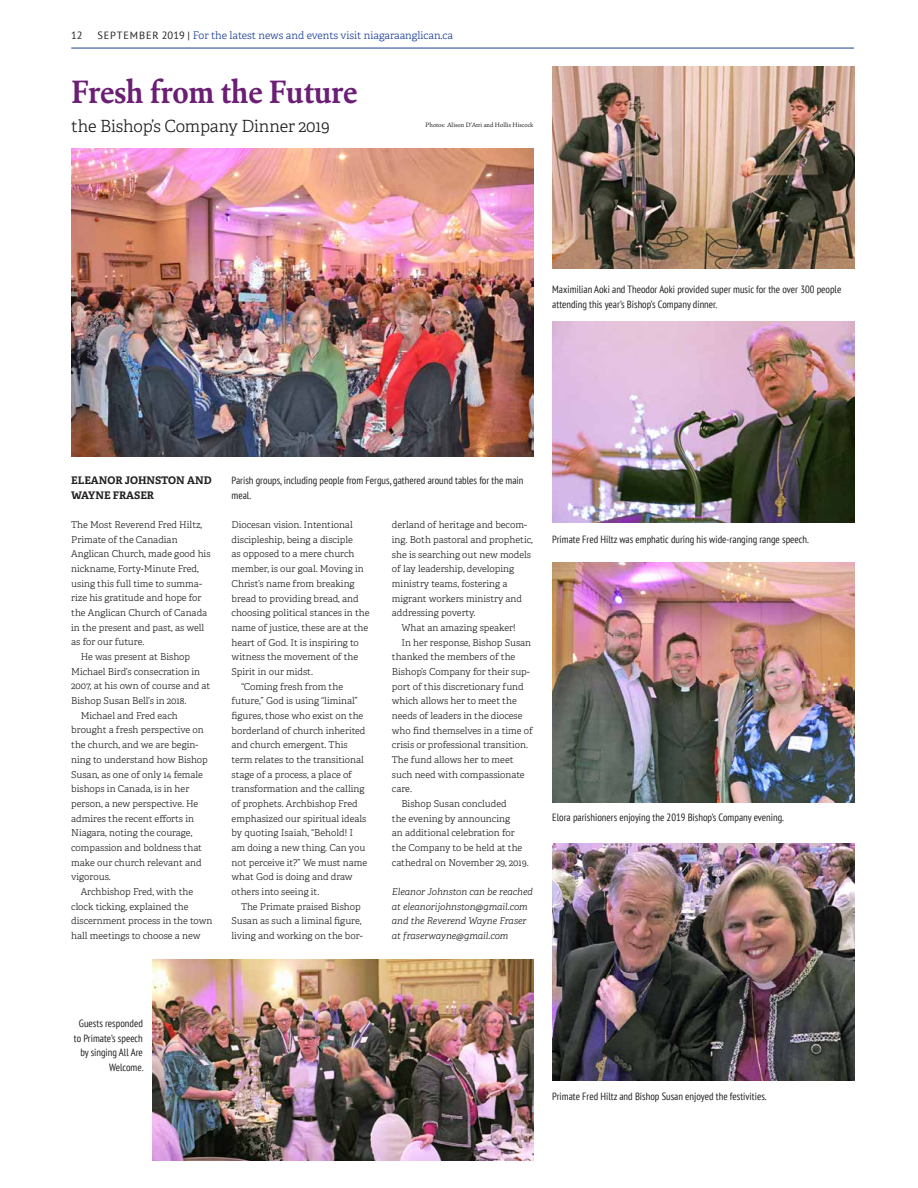
<style>
.page{position:relative;width:918px;height:1188px;background:#fff}
.page>*{position:absolute;margin:0;border:0;box-sizing:border-box;transform-origin:0 0}
.t1{font:700 32.55px "Cala";letter-spacing:-.01em;color:#6b1e74;scale:.95 1}
.t2{font:300 16.8px "Adelle";letter-spacing:-.01em;color:#231f20}
.t3{font:condensed 10.5px/14.7px "PT Sans";color:#231f20}
.t4{font:300 10.5px "Adelle";color:#1c3e94}
.t5{font:700 10.5px/14.7px "Adelle";color:#231f20}
.t6{font:10.5px "PT Sans";color:#231f20}
.t7{font:300 9.45px "Adelle";color:#231f20}
.t8{font:italic 300 9.45px/14.7px "Adelle";color:#231f20}
.t9{font:6.3px "Cala";color:#231f20}
.s1{font-family:"PT Sans";font-weight:400;color:#231f20}
</style>
<div class="page">
<hr style="left:71px;top:48px;width:783px;height:1px;background:#1c3e94">
<img style="left:552px;top:67px;width:302px;height:201px">
<img style="left:71px;top:148px;width:462px;height:308px">
<img style="left:552px;top:322px;width:302px;height:201px">
<img style="left:552px;top:562px;width:302px;height:240px">
<img style="left:552px;top:843px;width:302px;height:238px">
<img style="left:152px;top:960px;width:381px;height:201px">
<p class="t6" style="left:71px;top:29px;width:13px">12</p>
<p class="t4" style="left:97px;top:29px;width:357px"><span class="s1">SEPTEMBER 2019 |</span> For the latest news and events visit niagaraanglican.ca</p>
<h1 class="t1" style="left:71px;top:71px;width:303px">Fresh from the Future</h1>
<h2 class="t2" style="left:71px;top:116px;width:260px">the Bishop’s Company Dinner 2019</h2>
<p class="t9" style="left:426px;top:121px;width:109px">Photos: Alison D'Atri and Hollis Hiscock</p>
<p class="t3" style="left:552px;top:282px;width:291px">Maximilian Aoki and Theodor Aoki provided super music for the over 300 people attending this year’s Bishop’s Company dinner.</p>
<p class="t5" style="left:71px;top:473px;width:142px">ELEANOR JOHNSTON AND<br>WAYNE FRASER</p>
<p class="t7" style="left:71px;top:519px;width:132px">The Most Reverend Fred Hiltz,</p>
<p class="t7" style="left:71px;top:534px;width:108px">Primate of the Canadian</p>
<p class="t7" style="left:71px;top:548px;width:141px">Anglican Church, made good his</p>
<p class="t7" style="left:71px;top:563px;width:129px">nickname, Forty-Minute Fred,</p>
<p class="t7" style="left:71px;top:578px;width:132px">using this full time to summa-</p>
<p class="t7" style="left:71px;top:592px;width:132px">rize his gratitude and hope for</p>
<p class="t7" style="left:71px;top:607px;width:138px">the Anglican Church of Canada</p>
<p class="t7" style="left:71px;top:622px;width:135px">in the present and past, as well</p>
<p class="t7" style="left:71px;top:636px;width:75px">as for our future.</p>
<p class="t7" style="left:81px;top:651px;width:111px">He was present at Bishop</p>
<p class="t7" style="left:71px;top:666px;width:130px">Michael Bird’s consecration in</p>
<p class="t7" style="left:71px;top:680px;width:140px">2007, at his own of course and at</p>
<p class="t7" style="left:71px;top:695px;width:117px">Bishop Susan Bell’s in 2018.</p>
<p class="t7" style="left:81px;top:710px;width:99px">Michael and Fred each</p>
<p class="t7" style="left:71px;top:724px;width:134px">brought a fresh perspective on</p>
<p class="t7" style="left:71px;top:739px;width:129px">the church, and we are begin-</p>
<p class="t7" style="left:71px;top:754px;width:138px">ning to understand how Bishop</p>
<p class="t7" style="left:71px;top:768px;width:133px">Susan, as one of only 14 female</p>
<p class="t7" style="left:71px;top:783px;width:120px">bishops in Canada, is in her</p>
<p class="t7" style="left:71px;top:798px;width:129px">person, a new perspective. He</p>
<p class="t7" style="left:71px;top:812px;width:124px">admires the recent efforts in</p>
<p class="t7" style="left:71px;top:827px;width:123px">Niagara, noting the courage,</p>
<p class="t7" style="left:71px;top:842px;width:132px">compassion and boldness that</p>
<p class="t7" style="left:71px;top:856px;width:132px">make our church relevant and</p>
<p class="t7" style="left:71px;top:871px;width:41px">vigorous.</p>
<p class="t7" style="left:81px;top:886px;width:114px">Archbishop Fred, with the</p>
<p class="t7" style="left:71px;top:900px;width:119px">clock ticking, explained the</p>
<p class="t7" style="left:71px;top:915px;width:143px">discernment process in the town</p>
<p class="t7" style="left:71px;top:930px;width:131px">hall meetings to choose a new</p>
<p class="t3" style="left:232px;top:473px;width:293px">Parish groups, including people from Fergus, gathered around tables for the main meal.</p>
<p class="t7" style="left:232px;top:519px;width:123px">Diocesan vision. Intentional</p>
<p class="t7" style="left:232px;top:534px;width:123px">discipleship, being a disciple</p>
<p class="t7" style="left:232px;top:548px;width:124px">as opposed to a mere church</p>
<p class="t7" style="left:232px;top:563px;width:134px">member, is our goal. Moving in</p>
<p class="t7" style="left:232px;top:578px;width:125px">Christ’s name from breaking</p>
<p class="t7" style="left:232px;top:592px;width:129px">bread to providing bread, and</p>
<p class="t7" style="left:232px;top:607px;width:139px">choosing political stances in the</p>
<p class="t7" style="left:232px;top:622px;width:138px">name of justice, these are at the</p>
<p class="t7" style="left:232px;top:636px;width:129px">heart of God. It is inspiring to</p>
<p class="t7" style="left:232px;top:651px;width:128px">witness the movement of the</p>
<p class="t7" style="left:232px;top:666px;width:83px">Spirit in our midst.</p>
<p class="t7" style="left:241px;top:680px;width:104px">“Coming fresh from the</p>
<p class="t7" style="left:232px;top:695px;width:128px">future,” God is using “liminal”</p>
<p class="t7" style="left:232px;top:710px;width:133px">figures, those who exist on the</p>
<p class="t7" style="left:232px;top:724px;width:135px">borderland of church inherited</p>
<p class="t7" style="left:232px;top:739px;width:118px">and church emergent. This</p>
<p class="t7" style="left:232px;top:754px;width:134px">term relates to the transitional</p>
<p class="t7" style="left:232px;top:769px;width:122px">stage of a process, a place of</p>
<p class="t7" style="left:232px;top:783px;width:134px">transformation and the calling</p>
<p class="t7" style="left:232px;top:798px;width:128px">of prophets. Archbishop Fred</p>
<p class="t7" style="left:232px;top:813px;width:136px">emphasized our spiritual ideals</p>
<p class="t7" style="left:232px;top:827px;width:123px">by quoting Isaiah, “Behold! I</p>
<p class="t7" style="left:232px;top:842px;width:135px">am doing a new thing. Can you</p>
<p class="t7" style="left:232px;top:857px;width:137px">not perceive it?” We must name</p>
<p class="t7" style="left:232px;top:871px;width:122px">what God is doing and draw</p>
<p class="t7" style="left:232px;top:886px;width:89px">others into seeing it.</p>
<p class="t7" style="left:241px;top:901px;width:121px">The Primate praised Bishop</p>
<p class="t7" style="left:232px;top:915px;width:131px">Susan as such a liminal figure,</p>
<p class="t7" style="left:232px;top:930px;width:133px">living and working on the bor-</p>
<p class="t7" style="left:392px;top:519px;width:137px">derland of heritage and becom-</p>
<p class="t7" style="left:392px;top:534px;width:142px">ing. Both pastoral and prophetic,</p>
<p class="t7" style="left:392px;top:549px;width:141px">she is searching out new models</p>
<p class="t7" style="left:392px;top:563px;width:124px">of lay leadership, developing</p>
<p class="t7" style="left:392px;top:578px;width:117px">ministry teams, fostering a</p>
<p class="t7" style="left:392px;top:593px;width:132px">migrant workers ministry and</p>
<p class="t7" style="left:392px;top:607px;width:85px">addressing poverty.</p>
<p class="t7" style="left:401px;top:622px;width:116px">What an amazing speaker!</p>
<p class="t7" style="left:401px;top:637px;width:131px">In her response, Bishop Susan</p>
<p class="t7" style="left:392px;top:651px;width:125px">thanked the members of the</p>
<p class="t7" style="left:392px;top:666px;width:139px">Bishop’s Company for their sup-</p>
<p class="t7" style="left:392px;top:681px;width:133px">port of this discretionary fund</p>
<p class="t7" style="left:392px;top:695px;width:126px">which allows her to meet the</p>
<p class="t7" style="left:392px;top:710px;width:132px">needs of leaders in the diocese</p>
<p class="t7" style="left:392px;top:725px;width:142px">who find themselves in a time of</p>
<p class="t7" style="left:392px;top:739px;width:138px">crisis or professional transition.</p>
<p class="t7" style="left:392px;top:754px;width:123px">The fund allows her to meet</p>
<p class="t7" style="left:392px;top:769px;width:134px">such need with compassionate</p>
<p class="t7" style="left:392px;top:783px;width:22px">care.</p>
<p class="t7" style="left:401px;top:798px;width:107px">Bishop Susan concluded</p>
<p class="t7" style="left:392px;top:813px;width:120px">the evening by announcing</p>
<p class="t7" style="left:392px;top:827px;width:124px">an additional celebration for</p>
<p class="t7" style="left:392px;top:842px;width:132px">the Company to be held at the</p>
<p class="t7" style="left:392px;top:857px;width:138px">cathedral on November 29, 2019.</p>
<p class="t8" style="left:392px;top:885px;width:143px">Eleanor Johnston can be reached at eleanorijohnston@gmail.com and the Reverend Wayne Fraser at fraserwayne@gmail.com</p>
<p class="t3" style="left:552px;top:531px;width:258px">Primate Fred Hiltz was emphatic during his wide-ranging range speech.</p>
<p class="t3" style="left:552px;top:810px;width:233px">Elora parishioners enjoying the 2019 Bishop’s Company evening.</p>
<p class="t3" style="left:74px;top:1016px;width:71px;text-align:right">Guests responded to Primate’s speech by singing All Are<br>Welcome.</p>
<p class="t3" style="left:552px;top:1089px;width:216px">Primate Fred Hiltz and Bishop Susan enjoyed the festivities.</p>
</div>
